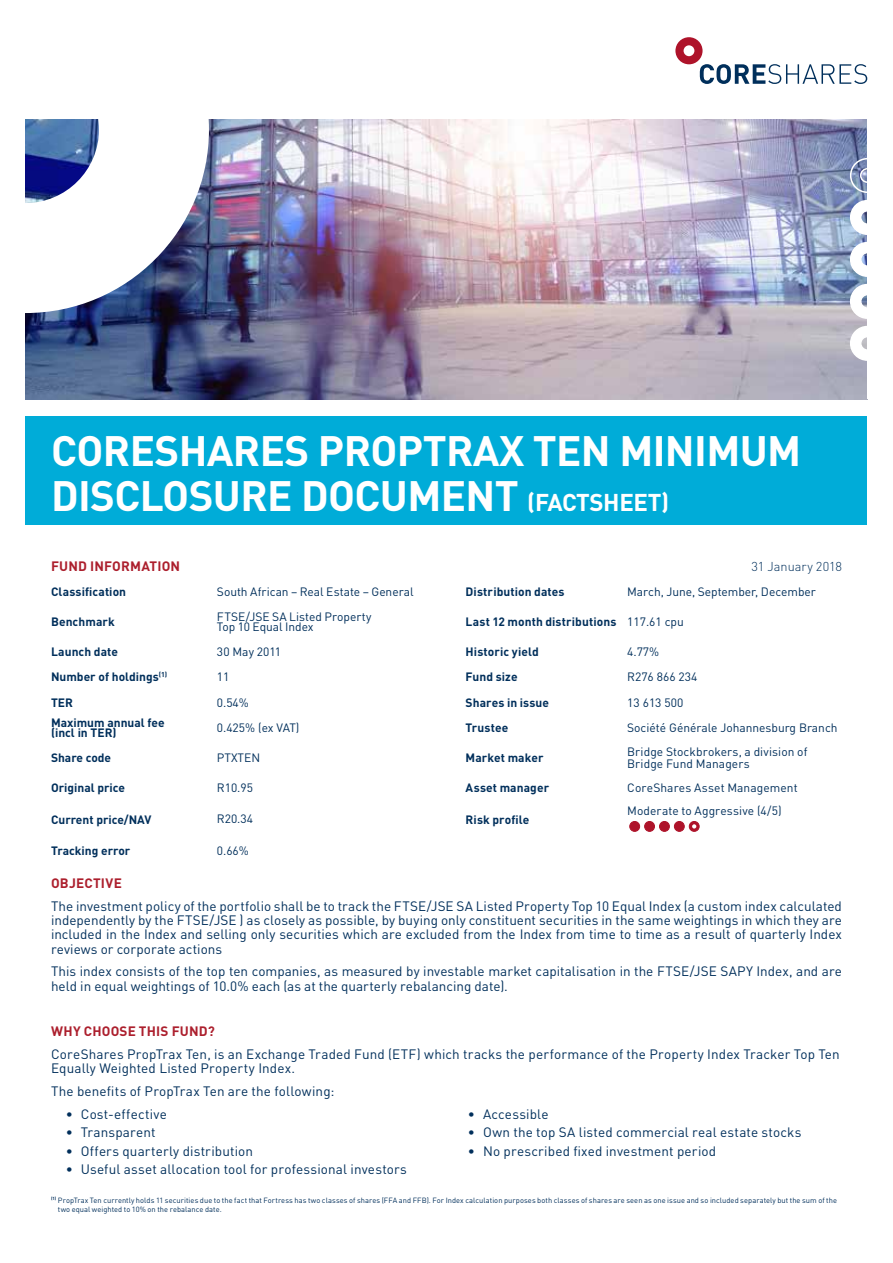
<style>
.page{position:relative;width:893px;height:1263px;background:#fff}
.page>*{position:absolute;margin:0;border:0;box-sizing:border-box;transform-origin:0 0}
.t1{font:700 42px/44.4px "DIN";letter-spacing:-.015em;color:#fff}
.t2{font:13.5px/14.2px "DIN";letter-spacing:.01em;color:#002f5b}
.t3{font:700 13.5px "DIN";letter-spacing:.015em;color:#ac1f2d}
.t4{font:300 12.75px "DIN";color:#002f5b}
.t5{font:12px/10.5px "DIN";color:#002f5b}
.t6{font:700 12px/10.5px "DIN";letter-spacing:.005em;color:#002f5b}
.t7{font:7.5px/9px "DIN";letter-spacing:.01em;color:#002f5b}
.s1{font-size:24px}
.s2{font-weight:400}
</style>
<div class="page">
<img style="left:26px;top:119px;width:841px;height:281px">
<svg style="left:849px;top:157px;width:18px;height:205px"></svg>
<div style="left:26px;top:417px;width:841px;height:108px;background:#00acd8"></div>
<svg style="left:25px;top:119px;width:184px;height:194px"></svg>
<svg style="left:675px;top:37px;width:192px;height:47px"></svg>
<div style="left:630px;top:821px;width:10px;height:10px;background:#ae132a;border-radius:50%"></div>
<div style="left:629px;top:821px;width:11px;height:11px;border:1px solid #ae132a;border-radius:50%"></div>
<div style="left:645px;top:821px;width:9px;height:10px;background:#ae132a;border-radius:50%"></div>
<div style="left:644px;top:821px;width:11px;height:11px;border:1px solid #ae132a;border-radius:50%"></div>
<div style="left:674px;top:821px;width:10px;height:10px;background:#ae132a;border-radius:50%"></div>
<div style="left:674px;top:821px;width:11px;height:11px;border:1px solid #ae132a;border-radius:50%"></div>
<svg style="left:689px;top:821px;width:10px;height:10px"></svg>
<div style="left:689px;top:821px;width:10px;height:11px;border:1px solid #ae132a;border-radius:50%"></div>
<svg style="left:692px;top:824px;width:4px;height:4px"></svg>
<div style="left:659px;top:821px;width:10px;height:10px;background:#ae132a;border-radius:50%"></div>
<div style="left:659px;top:821px;width:11px;height:11px;border:1px solid #ae132a;border-radius:50%"></div>
<h1 class="t1" style="left:51px;top:427px;width:752px">CORESHARES PROPTRAX TEN MINIMUM<br>DISCLOSURE DOCUMENT <span class="s1">(FACTSHEET)</span></h1>
<p class="t3" style="left:51px;top:557px;width:131px">FUND INFORMATION</p>
<p class="t4" style="left:751px;top:558px;width:92px">31 January 2018</p>
<p class="t6" style="left:51px;top:586px;width:77px">Classification</p>
<p class="t5" style="left:217px;top:586px;width:198px">South African – Real Estate – General</p>
<p class="t6" style="left:466px;top:586px;width:100px">Distribution dates</p>
<p class="t5" style="left:627px;top:586px;width:190px">March, June, September, December</p>
<p class="t6" style="left:51px;top:616px;width:65px">Benchmark</p>
<p class="t5" style="left:217px;top:611px;width:156px">FTSE/JSE SA Listed Property<br>Top 10 Equal Index</p>
<p class="t6" style="left:466px;top:616px;width:220px">Last 12 month distributions <span class="s2">117.61 cpu</span></p>
<p class="t6" style="left:51px;top:645px;width:69px">Launch date</p>
<p class="t5" style="left:217px;top:646px;width:66px">30 May 2011</p>
<p class="t6" style="left:466px;top:645px;width:75px">Historic yield</p>
<p class="t5" style="left:627px;top:646px;width:34px">4.77%</p>
<p class="t6" style="left:51px;top:671px;width:118px">Number of holdings<sup>(1)</sup></p>
<p class="t5" style="left:217px;top:671px;width:14px">11</p>
<p class="t6" style="left:466px;top:671px;width:53px">Fund size</p>
<p class="t5" style="left:627px;top:671px;width:72px">R276 866 234</p>
<p class="t6" style="left:51px;top:696px;width:23px">TER</p>
<p class="t5" style="left:217px;top:697px;width:34px">0.54%</p>
<p class="t6" style="left:466px;top:696px;width:85px">Shares in issue</p>
<p class="t5" style="left:627px;top:697px;width:58px">13 613 500</p>
<p class="t6" style="left:51px;top:717px;width:115px">Maximum annual fee (incl in TER)</p>
<p class="t5" style="left:217px;top:722px;width:84px">0.425% (ex VAT)</p>
<p class="t6" style="left:466px;top:722px;width:44px">Trustee</p>
<p class="t5" style="left:627px;top:722px;width:212px">Société Générale Johannesburg Branch</p>
<p class="t6" style="left:51px;top:752px;width:62px">Share code</p>
<p class="t5" style="left:217px;top:752px;width:45px">PTXTEN</p>
<p class="t6" style="left:466px;top:752px;width:79px">Market maker</p>
<p class="t5" style="left:627px;top:745px;width:182px;line-height:12px">Bridge Stockbrokers, a division of<br>Bridge Fund Managers</p>
<p class="t6" style="left:51px;top:781px;width:76px">Original price</p>
<p class="t5" style="left:217px;top:782px;width:38px">R10.95</p>
<p class="t6" style="left:466px;top:781px;width:85px">Asset manager</p>
<p class="t5" style="left:627px;top:782px;width:172px">CoreShares Asset Management</p>
<p class="t6" style="left:51px;top:813px;width:102px">Current price/NAV</p>
<p class="t5" style="left:217px;top:814px;width:38px">R20.34</p>
<p class="t6" style="left:466px;top:813px;width:65px">Risk profile</p>
<p class="t5" style="left:627px;top:805px;width:156px">Moderate to Aggressive (4/5)</p>
<p class="t6" style="left:51px;top:845px;width:81px">Tracking error</p>
<p class="t5" style="left:217px;top:845px;width:34px">0.66%</p>
<p class="t3" style="left:51px;top:874px;width:72px">OBJECTIVE</p>
<p class="t2" style="left:51px;top:899px;width:792px;text-align:justify">The investment policy of the portfolio shall be to track the FTSE/JSE SA Listed Property Top 10 Equal Index (a custom index calculated independently by the FTSE/JSE ) as closely as possible, by buying only constituent securities in the same weightings in which they are included in the Index and selling only securities which are excluded from the Index from time to time as a result of quarterly Index reviews or corporate actions</p>
<p class="t2" style="left:51px;top:964px;width:792px">This index consists of the top ten companies, as measured by investable market capitalisation in the FTSE/JSE SAPY Index, and are held in equal weightings of 10.0% each (as at the quarterly rebalancing date).</p>
<p class="t3" style="left:51px;top:1022px;width:165px">WHY CHOOSE THIS FUND?</p>
<p class="t2" style="left:51px;top:1047px;width:790px">CoreShares PropTrax Ten, is an Exchange Traded Fund (ETF) which tracks the performance of the Property Index Tracker Top Ten<br>Equally Weighted Listed Property Index.</p>
<p class="t2" style="left:51px;top:1084px;width:285px">The benefits of PropTrax Ten are the following:</p>
<p class="t2" style="left:66px;top:1106px;width:102px">• Cost-effective</p>
<p class="t2" style="left:468px;top:1106px;width:82px">• Accessible</p>
<p class="t2" style="left:66px;top:1125px;width:91px">• Transparent</p>
<p class="t2" style="left:468px;top:1125px;width:335px">• Own the top SA listed commercial real estate stocks</p>
<p class="t2" style="left:66px;top:1143px;width:189px">• Offers quarterly distribution</p>
<p class="t2" style="left:468px;top:1143px;width:250px">• No prescribed fixed investment period</p>
<p class="t2" style="left:66px;top:1162px;width:343px">• Useful asset allocation tool for professional investors</p>
<p class="t7" style="left:58px;top:1195px;width:781px;text-indent:-7px"><sup>(1)</sup> PropTrax Ten currently holds 11 securities due to the fact that Fortress has two classes of shares (FFA and FFB). For Index calculation purposes both classes of shares are seen as one issue and so included separately but the sum of the two equal weighted to 10% on the rebalance date.</p>
</div>
